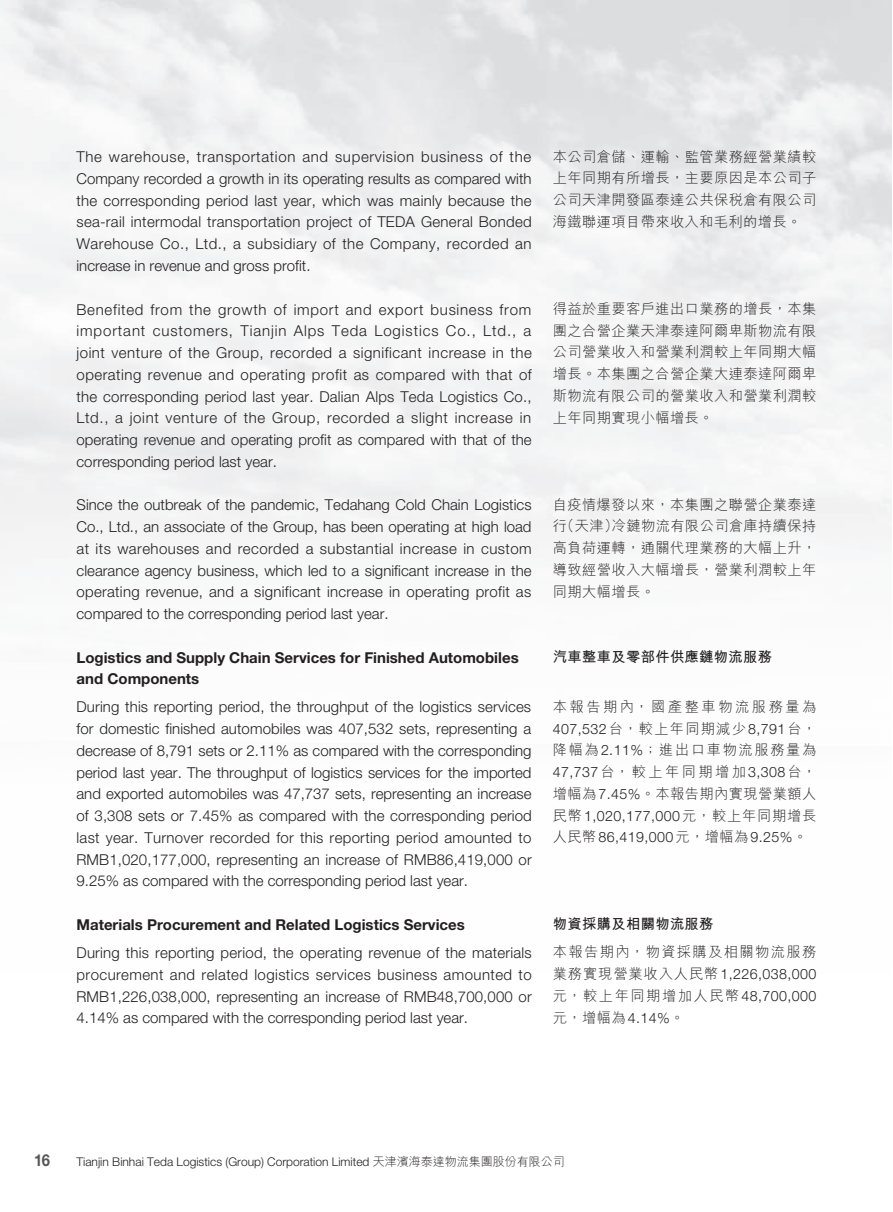
<style>
.page{position:relative;width:893px;height:1212px;background:#fff}
.page>*{position:absolute;margin:0;border:0;box-sizing:border-box;transform-origin:0 0}
.t1{font:700 16.5px "Helvetica Neue LT Std";color:#57585a;scale:.9 1}
._1__內文{font:300 15px/21.8px "Helvetica Neue LT Std";color:#231f20;text-align:justify}
._4__副標題{font:700 15px/21.8px "Helvetica Neue LT Std";color:#231f20}
._6__內文---C{font:300 14.25px/21.8px "M Hei HK";letter-spacing:.03em;color:#231f20;text-align:justify}
._9___副標題---C{font:700 14.25px "M Hei HK";letter-spacing:.03em;color:#231f20}
.t2{font:300 12px "Helvetica Neue LT Std";color:#231f20}
.s1{font-family:"Helvetica Neue LT Std"}
.s2{font-family:"M Hei HK"}
</style>
<div class="page">
<p class="_1__內文" style="left:77px;top:146px;width:457px">The warehouse, transportation and supervision business of the Company recorded a growth in its operating results as compared with the corresponding period last year, which was mainly because the sea-rail intermodal transportation project of TEDA General Bonded Warehouse Co., Ltd., a subsidiary of the Company, recorded an increase in revenue and gross profit.</p>
<p class="_1__內文" style="left:77px;top:298px;width:457px">Benefited from the growth of import and export business from important customers, Tianjin Alps Teda Logistics Co., Ltd., a joint venture of the Group, recorded a significant increase in the operating revenue and operating profit as compared with that of the corresponding period last year. Dalian Alps Teda Logistics Co., Ltd., a joint venture of the Group, recorded a slight increase in operating revenue and operating profit as compared with that of the corresponding period last year.</p>
<p class="_1__內文" style="left:77px;top:494px;width:457px">Since the outbreak of the pandemic, Tedahang Cold Chain Logistics Co., Ltd., an associate of the Group, has been operating at high load at its warehouses and recorded a substantial increase in custom clearance agency business, which led to a significant increase in the operating revenue, and a significant increase in operating profit as compared to the corresponding period last year.</p>
<p class="_4__副標題" style="left:77px;top:646px;width:444px">Logistics and Supply Chain Services for Finished Automobiles and Components</p>
<p class="_1__內文" style="left:77px;top:696px;width:457px">During this reporting period, the throughput of the logistics services for domestic finished automobiles was 407,532 sets, representing a decrease of 8,791 sets or 2.11% as compared with the corresponding period last year. The throughput of logistics services for the imported and exported automobiles was 47,737 sets, representing an increase of 3,308 sets or 7.45% as compared with the corresponding period last year. Turnover recorded for this reporting period amounted to RMB1,020,177,000, representing an increase of RMB86,419,000 or 9.25% as compared with the corresponding period last year.</p>
<p class="_4__副標題" style="left:77px;top:913px;width:390px">Materials Procurement and Related Logistics Services</p>
<p class="_1__內文" style="left:77px;top:941px;width:457px">During this reporting period, the operating revenue of the materials procurement and related logistics services business amounted to RMB1,226,038,000, representing an increase of RMB48,700,000 or 4.14% as compared with the corresponding period last year.</p>
<p class="_6__內文---C" style="left:553px;top:145px;width:265px">本公司倉儲、運輸、監管業務經營業績較上年同期有所增長，主要原因是本公司子公司天津開發區泰達公共保稅倉有限公司海鐵聯運項目帶來收入和毛利的增長。</p>
<p class="_6__內文---C" style="left:553px;top:297px;width:265px">得益於重要客戶進出口業務的增長，本集團之合營企業天津泰達阿爾卑斯物流有限公司營業收入和營業利潤較上年同期大幅增長。本集團之合營企業大連泰達阿爾卑斯物流有限公司的營業收入和營業利潤較上年同期實現小幅增長。</p>
<p class="_6__內文---C" style="left:553px;top:493px;width:265px">自疫情爆發以來，本集團之聯營企業泰達行（天津）冷鏈物流有限公司倉庫持續保持高負荷運轉，通關代理業務的大幅上升，導致經營收入大幅增長，營業利潤較上年同期大幅增長。</p>
<p class="_9___副標題---C" style="left:553px;top:646px;width:221px">汽車整車及零部件供應鏈物流服務</p>
<p class="_6__內文---C" style="left:553px;top:695px;width:265px">本報告期內，國產整車物流服務量為<span class="s1">407,532</span>台，較上年同期減少<span class="s1">8,791</span>台，降幅為<span class="s1">2.11%</span>；進出口車物流服務量為<span class="s1">47,737</span>台，較上年同期增加<span class="s1">3,308</span>台，增幅為<span class="s1">7.45%</span>。本報告期內實現營業額人民幣<span class="s1">1,020,177,000</span>元，較上年同期增長人民幣<span class="s1">86,419,000</span>元，增幅為<span class="s1">9.25%</span>。</p>
<p class="_9___副標題---C" style="left:553px;top:914px;width:162px">物資採購及相關物流服務</p>
<p class="_6__內文---C" style="left:553px;top:941px;width:265px">本報告期內，物資採購及相關物流服務業務實現營業收入人民幣<span class="s1">1,226,038,000</span>元，較上年同期增加人民幣<span class="s1">48,700,000</span>元，增幅為<span class="s1">4.14%</span>。</p>
<p class="t1" style="left:34px;top:1149px;width:19px">16</p>
<p class="t2" style="left:77px;top:1154px;width:490px">Tianjin Binhai Teda Logistics (Group) Corporation Limited <span class="s2">天津濱海泰達物流集團股份有限公司</span></p>
</div>
